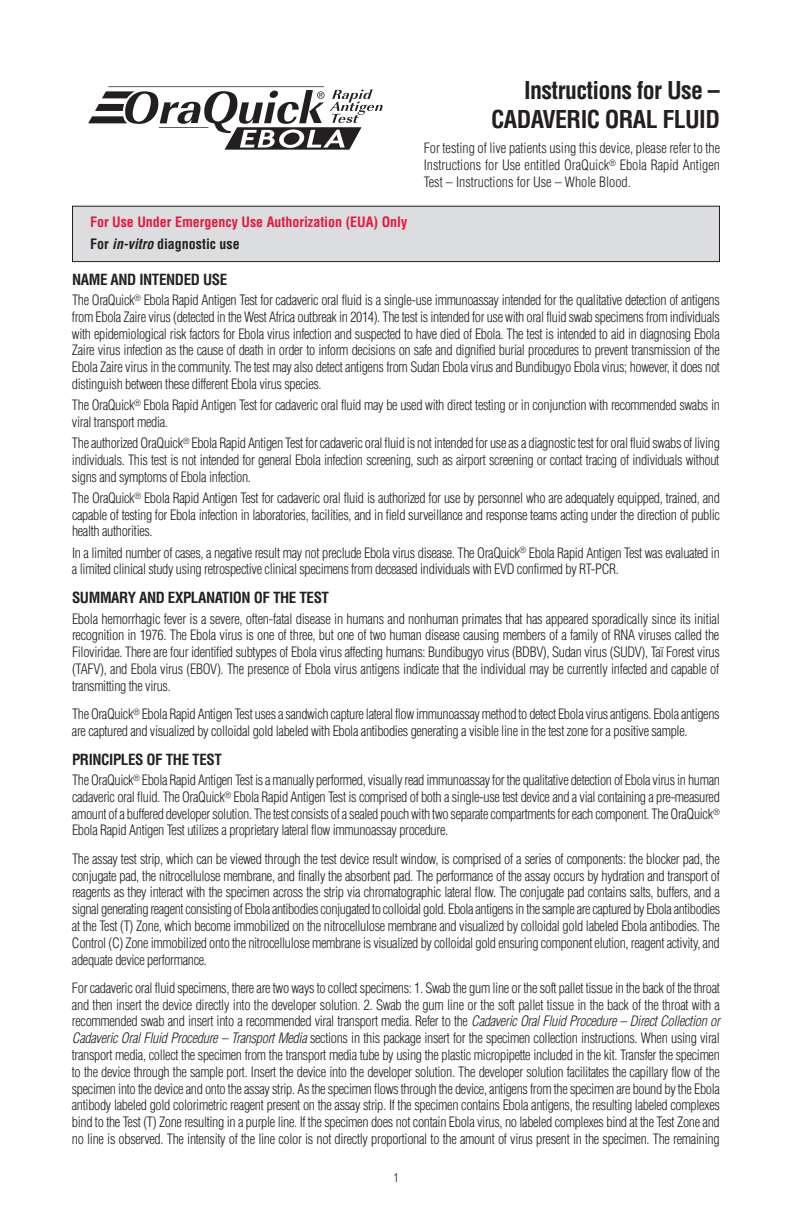
<style>
.page{position:relative;width:792px;height:1224px;background:#fff}
.page>*{position:absolute;margin:0;border:0;box-sizing:border-box;transform-origin:0 0}
.t1{font:700 condensed 24px/28.8px "Helvetica";letter-spacing:-.025em;color:#231f20;text-align:right}
.t2{font:700 condensed 15px "Helvetica";letter-spacing:-.025em;color:#231f20}
.t3{font:300 condensed 14px/16.8px "Helvetica";letter-spacing:-.025em;color:#231f20;text-align:justify}
.t4{font:700 condensed 14px/22.6px "Helvetica";color:#e4183e}
.t5{font:300 condensed 12px "Helvetica";color:#231f20}
.s1{color:#231f20}
.s2{font-style:italic;color:#231f20}
.s3{font-style:italic}
</style>
<div class="page">
<div style="left:72px;top:206px;width:648px;height:56px;background:#dcdddf"></div>
<div style="left:72px;top:206px;width:648px;height:56px;border:1px solid #231f20"></div>
<hr style="left:108px;top:86px;width:216px;height:1px;background:#231f20">
<svg style="left:88px;top:89px;width:295px;height:61px"></svg>
<h1 class="t1" style="left:491px;top:76px;width:230px">Instructions for Use –<br>CADAVERIC ORAL FLUID</h1>
<p class="t3" style="left:424px;top:140px;width:298px">For testing of live patients using this device, please refer to the Instructions for Use entitled OraQuick<sup>®</sup> Ebola Rapid Antigen Test – Instructions for Use – Whole Blood.</p>
<p class="t4" style="left:90px;top:210px;width:319px">For Use Under Emergency Use Authorization (EUA) Only<br><span class="s1">For</span> <span class="s2">in-vitro</span> <span class="s1">diagnostic use</span></p>
<p class="t2" style="left:72px;top:271px;width:157px">NAME AND INTENDED USE</p>
<p class="t3" style="left:72px;top:292px;width:650px">The OraQuick<sup>®</sup> Ebola Rapid Antigen Test for cadaveric oral fluid is a single-use immunoassay intended for the qualitative detection of antigens from Ebola Zaire virus (detected in the West Africa outbreak in 2014). The test is intended for use with oral fluid swab specimens from individuals with epidemiological risk factors for Ebola virus infection and suspected to have died of Ebola. The test is intended to aid in diagnosing Ebola Zaire virus infection as the cause of death in order to inform decisions on safe and dignified burial procedures to prevent transmission of the Ebola Zaire virus in the community. The test may also detect antigens from Sudan Ebola virus and Bundibugyo Ebola virus; however, it does not distinguish between these different Ebola virus species.</p>
<p class="t3" style="left:72px;top:397px;width:650px">The OraQuick<sup>®</sup> Ebola Rapid Antigen Test for cadaveric oral fluid may be used with direct testing or in conjunction with recommended swabs in viral transport media.</p>
<p class="t3" style="left:72px;top:435px;width:649px">The authorized OraQuick<sup>®</sup> Ebola Rapid Antigen Test for cadaveric oral fluid is not intended for use as a diagnostic test for oral fluid swabs of living individuals. This test is not intended for general Ebola infection screening, such as airport screening or contact tracing of individuals without signs and symptoms of Ebola infection.</p>
<p class="t3" style="left:72px;top:490px;width:650px">The OraQuick<sup>®</sup> Ebola Rapid Antigen Test for cadaveric oral fluid is authorized for use by personnel who are adequately equipped, trained, and capable of testing for Ebola infection in laboratories, facilities, and in field surveillance and response teams acting under the direction of public health authorities.</p>
<p class="t3" style="left:72px;top:544px;width:649px">In a limited number of cases, a negative result may not preclude Ebola virus disease. The OraQuick<sup>®</sup> Ebola Rapid Antigen Test was evaluated in a limited clinical study using retrospective clinical specimens from deceased individuals with EVD confirmed by RT-PCR.</p>
<p class="t2" style="left:72px;top:589px;width:259px">SUMMARY AND EXPLANATION OF THE TEST</p>
<p class="t3" style="left:72px;top:610px;width:649px">Ebola hemorrhagic fever is a severe, often-fatal disease in humans and nonhuman primates that has appeared sporadically since its initial recognition in 1976. The Ebola virus is one of three, but one of two human disease causing members of a family of RNA viruses called the Filoviridae. There are four identified subtypes of Ebola virus affecting humans: Bundibugyo virus (BDBV), Sudan virus (SUDV), Taï Forest virus (TAFV), and Ebola virus (EBOV). The presence of Ebola virus antigens indicate that the individual may be currently infected and capable of transmitting the virus.</p>
<p class="t3" style="left:72px;top:706px;width:649px">The OraQuick<sup>®</sup> Ebola Rapid Antigen Test uses a sandwich capture lateral flow immunoassay method to detect Ebola virus antigens. Ebola antigens are captured and visualized by colloidal gold labeled with Ebola antibodies generating a visible line in the test zone for a positive sample.</p>
<p class="t2" style="left:72px;top:751px;width:151px">PRINCIPLES OF THE TEST</p>
<p class="t3" style="left:72px;top:772px;width:650px">The OraQuick<sup>®</sup> Ebola Rapid Antigen Test is a manually performed, visually read immunoassay for the qualitative detection of Ebola virus in human cadaveric oral fluid. The OraQuick<sup>®</sup> Ebola Rapid Antigen Test is comprised of both a single-use test device and a vial containing a pre-measured amount of a buffered developer solution. The test consists of a sealed pouch with two separate compartments for each component. The OraQuick<sup>® </sup>Ebola Rapid Antigen Test utilizes a proprietary lateral flow immunoassay procedure.</p>
<p class="t3" style="left:72px;top:851px;width:650px">The assay test strip, which can be viewed through the test device result window, is comprised of a series of components: the blocker pad, the conjugate pad, the nitrocellulose membrane, and finally the absorbent pad. The performance of the assay occurs by hydration and transport of reagents as they interact with the specimen across the strip via chromatographic lateral flow. The conjugate pad contains salts, buffers, and a signal generating reagent consisting of Ebola antibodies conjugated to colloidal gold. Ebola antigens in the sample are captured by Ebola antibodies at the Test (T) Zone, which become immobilized on the nitrocellulose membrane and visualized by colloidal gold labeled Ebola antibodies. The Control (C) Zone immobilized onto the nitrocellulose membrane is visualized by colloidal gold ensuring component elution, reagent activity, and adequate device performance.</p>
<p class="t3" style="left:72px;top:980px;width:650px">For cadaveric oral fluid specimens, there are two ways to collect specimens: 1. Swab the gum line or the soft pallet tissue in the back of the throat and then insert the device directly into the developer solution. 2. Swab the gum line or the soft pallet tissue in the back of the throat with a recommended swab and insert into a recommended viral transport media. Refer to the <span class="s3">Cadaveric Oral Fluid Procedure – Direct Collection or Cadaveric Oral Fluid Procedure – Transport Media</span> sections in this package insert for the specimen collection instructions. When using viral transport media, collect the specimen from the transport media tube by using the plastic micropipette included in the kit. Transfer the specimen to the device through the sample port. Insert the device into the developer solution. The developer solution facilitates the capillary flow of the specimen into the device and onto the assay strip. As the specimen flows through the device, antigens from the specimen are bound by the Ebola antibody labeled gold colorimetric reagent present on the assay strip. If the specimen contains Ebola antigens, the resulting labeled complexes bind to the Test (T) Zone resulting in a purple line. If the specimen does not contain Ebola virus, no labeled complexes bind at the Test Zone and no line is observed. The intensity of the line color is not directly proportional to the amount of virus present in the specimen. The remaining</p>
<p class="t5" style="left:393px;top:1170px;width:7px">1</p>
</div>
